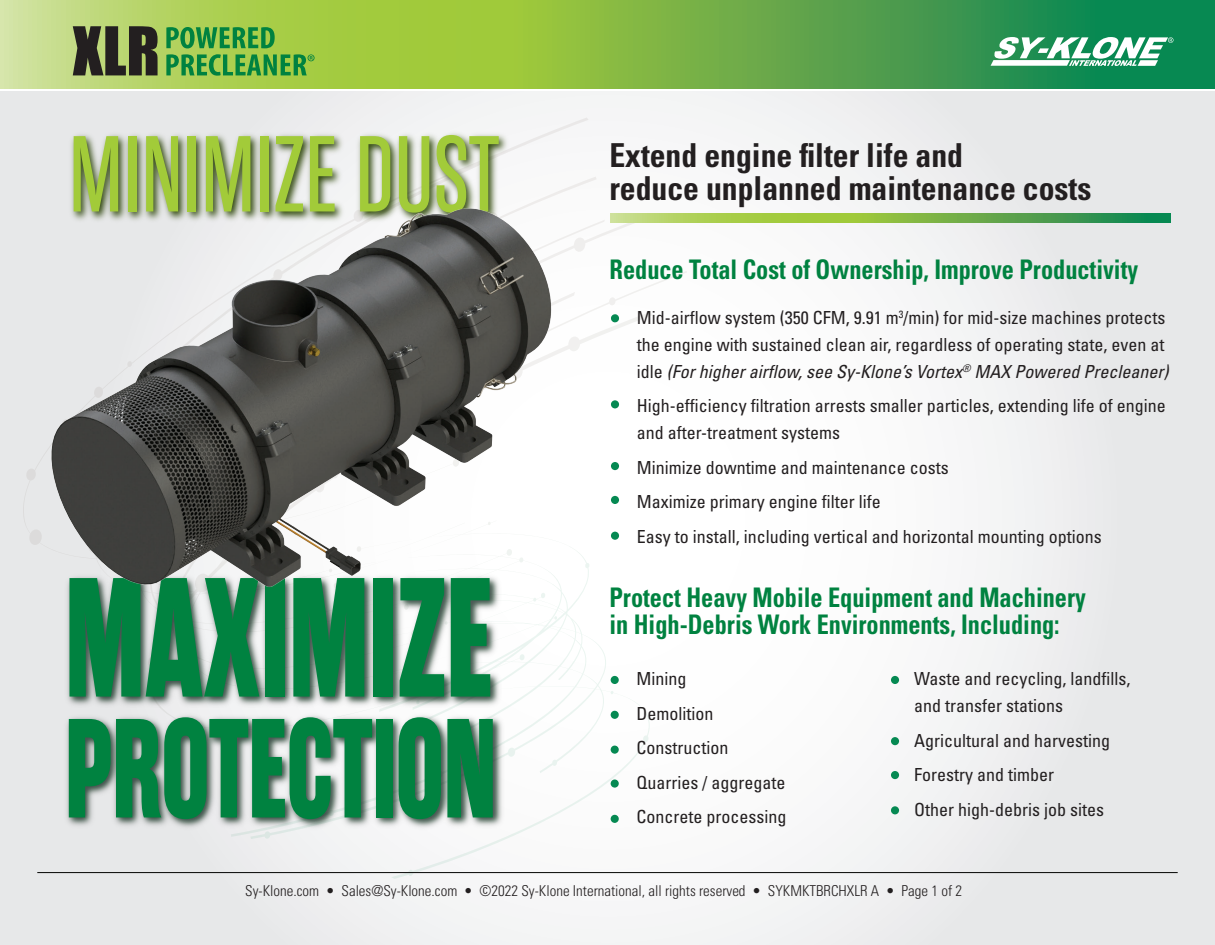
<style>
.page{position:relative;width:1215px;height:945px;background:#fff}
.page>*{position:absolute;margin:0;border:0;box-sizing:border-box;transform-origin:0 0}
.t1{font:700 169.2px "Rama Gothic E";color:#008240;scale:.77 1}
.t2{font:700 140.7px "Rama Gothic E";color:#008240;scale:.77 1}
.t3{font:107.55px "Rama Gothic E";color:#a2cb39;scale:.91 1}
.t4{font:700 condensed 33px/33px "Univers LT Std";color:#231f20;scale:.96 1}
.t5{font:700 condensed 27px/27px "Univers LT Std";color:#008240;scale:.9 1}
.t6{font:condensed 18px/34.5px "Univers LT Std";color:#231f20}
.t7{font:300 condensed 15px "Univers LT Std";color:#231f20}
.s1{font-style:italic}
</style>
<div class="page">
<svg style="left:0;top:0;width:1215px;height:88px;background:#76b44f"></svg>
<div style="left:0;top:92px;width:1215px;height:853px;background:#f3f4f4"></div>
<svg style="left:535px;top:553px;width:65px;height:178px"></svg>
<hr style="left:37px;top:872px;width:1141px;height:1px;background:#040503">
<img style="left:62px;top:113px;width:450px;height:79px">
<img style="left:58px;top:596px;width:477px;height:272px">
<svg style="left:991px;top:37px;width:182px;height:29px"></svg>
<svg style="left:611px;top:213px;width:560px;height:9px;background:#7bb64e"></svg>
<svg style="left:610px;top:314px;width:10px;height:9px"></svg>
<div style="left:611px;top:400px;width:8px;height:8px;background:#058952;border-radius:50%"></div>
<div style="left:611px;top:462px;width:8px;height:8px;background:#058952;border-radius:50%"></div>
<div style="left:611px;top:496px;width:8px;height:8px;background:#058952;border-radius:50%"></div>
<div style="left:611px;top:532px;width:8px;height:8px;background:#058952;border-radius:50%"></div>
<div style="left:610px;top:676px;width:9px;height:8px;background:#058952;border-radius:50%"></div>
<div style="left:610px;top:711px;width:9px;height:8px;background:#058952;border-radius:50%"></div>
<svg style="left:610px;top:745px;width:9px;height:9px"></svg>
<svg style="left:610px;top:779px;width:9px;height:9px"></svg>
<div style="left:610px;top:815px;width:9px;height:8px;background:#058952;border-radius:50%"></div>
<div style="left:891px;top:676px;width:8px;height:8px;background:#058952;border-radius:50%"></div>
<div style="left:891px;top:737px;width:8px;height:8px;background:#058952;border-radius:50%"></div>
<div style="left:891px;top:771px;width:8px;height:8px;background:#058952;border-radius:50%"></div>
<div style="left:891px;top:806px;width:8px;height:9px;background:#058952;border-radius:50%"></div>
<img style="left:33px;top:192px;width:538px;height:404px">
<svg style="left:73px;top:26px;width:85px;height:49px;background:#4c5137"></svg>
<svg style="left:166px;top:27px;width:109px;height:21px;background:#4ba347"></svg>
<svg style="left:166px;top:54px;width:149px;height:22px;background:#56a847"></svg>
<h3 class="t3" style="left:69px;top:116px;width:474px">MINIMIZE DUST</h3>
<h1 class="t1" style="left:65px;top:543px;width:557px">MAXIMIZE</h1>
<h2 class="t2" style="left:65px;top:690px;width:562px">PROTECTION</h2>
<h3 class="t4" style="left:609px;top:139px;width:504px">Extend engine filter life and<br>reduce unplanned maintenance costs</h3>
<h3 class="t5" style="left:610px;top:256px;width:589px">Reduce Total Cost of Ownership, Improve Productivity</h3>
<p class="t6" style="left:637px;top:304px;width:533px;line-height:27px">Mid-airflow system (350 CFM, 9.91 m<sup>3</sup>/min) for mid-size machines protects the engine with sustained clean air, regardless of operating state, even at idle <span class="s1">(For higher airflow, see Sy-Klone’s Vortex</span><sup>®</sup> <span class="s1">MAX Powered Precleaner)</span></p>
<p class="t6" style="left:637px;top:392px;width:530px;line-height:27px">High-efficiency filtration arrests smaller particles, extending life of engine and after-treatment systems</p>
<p class="t6" style="left:637px;top:450px;width:466px">Minimize downtime and maintenance costs<br>Maximize primary engine filter life<br>Easy to install, including vertical and horizontal mounting options</p>
<h3 class="t5" style="left:609px;top:584px;width:531px">Protect Heavy Mobile Equipment and Machinery in High-Debris Work Environments, Including:</h3>
<p class="t6" style="left:637px;top:661px;width:151px">Mining<br>Demolition<br>Construction<br>Quarries / aggregate<br>Concrete processing</p>
<p class="t6" style="left:914px;top:665px;width:218px;line-height:27px">Waste and recycling, landfills, and transfer stations</p>
<p class="t6" style="left:914px;top:723px;width:197px">Agricultural and harvesting<br>Forestry and timber<br>Other high-debris job sites</p>
<p class="t7" style="left:245px;top:882px;width:718px">Sy-Klone.com • Sales@Sy-Klone.com • ©2022 Sy-Klone International, all rights reserved • SYKMKTBRCHXLR A • Page 1 of 2</p>
</div>
